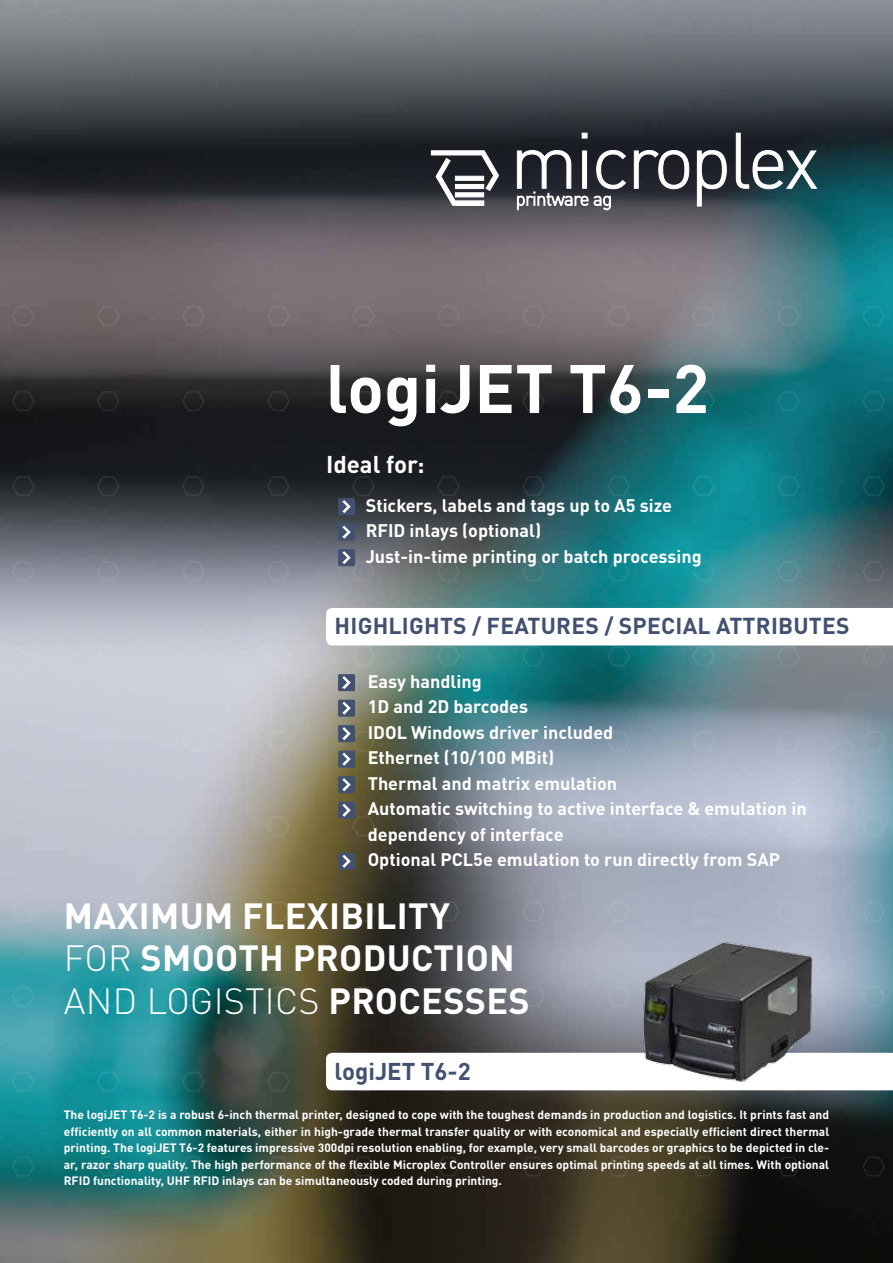
<style>
.page{position:relative;width:893px;height:1263px;background:#fff}
.page>*{position:absolute;margin:0;border:0;box-sizing:border-box;transform-origin:0 0}
.t1{font:700 67.5px "DIN Pro";color:#fff}
.t2{font:700 36px/42px "DIN Pro";letter-spacing:.01em;color:#fff}
.t3{font:700 24px "DIN Pro";color:#41516f}
.t4{font:700 24px "DIN Pro";color:#fff}
.t5{font:700 22.8px "DIN Pro";letter-spacing:.01em;color:#41516f}
.t6{font:700 18px/25.5px "DIN Pro";color:#fff}
.t7{font:700 12px/16.5px "DIN Pro";color:#fff;text-align:justify}
.s1{font-weight:300}
</style>
<div class="page">
<img style="left:0;top:0;width:893px;height:1263px">
<svg style="left:431px;top:150px;width:68px;height:56px"></svg>
<hr style="left:455px;top:201px;width:29px;height:4px;background:#fff">
<div style="left:455px;top:184px;width:29px;height:5px;background:#fff"></div>
<svg style="left:455px;top:176px;width:29px;height:5px"></svg>
<hr style="left:455px;top:193px;width:29px;height:4px;background:#fff">
<svg style="left:634px;top:150px;width:55px;height:39px"></svg>
<svg style="left:697px;top:150px;width:30px;height:56px"></svg>
<svg style="left:736px;top:133px;width:81px;height:56px"></svg>
<svg style="left:517px;top:133px;width:109px;height:77px"></svg>
<svg style="left:11px;top:305px;width:25px;height:22px"></svg>
<svg style="left:96px;top:305px;width:25px;height:22px"></svg>
<svg style="left:181px;top:305px;width:25px;height:22px"></svg>
<svg style="left:266px;top:305px;width:25px;height:22px"></svg>
<svg style="left:351px;top:305px;width:25px;height:22px"></svg>
<svg style="left:436px;top:305px;width:25px;height:22px"></svg>
<svg style="left:521px;top:305px;width:25px;height:22px"></svg>
<svg style="left:606px;top:305px;width:25px;height:22px"></svg>
<svg style="left:691px;top:305px;width:25px;height:22px"></svg>
<svg style="left:776px;top:305px;width:25px;height:22px"></svg>
<svg style="left:861px;top:305px;width:25px;height:22px"></svg>
<svg style="left:11px;top:390px;width:25px;height:22px"></svg>
<svg style="left:96px;top:390px;width:25px;height:22px"></svg>
<svg style="left:181px;top:390px;width:25px;height:22px"></svg>
<svg style="left:266px;top:390px;width:25px;height:22px"></svg>
<svg style="left:351px;top:390px;width:25px;height:22px"></svg>
<svg style="left:436px;top:390px;width:25px;height:22px"></svg>
<svg style="left:521px;top:390px;width:25px;height:22px"></svg>
<svg style="left:606px;top:390px;width:25px;height:22px"></svg>
<svg style="left:691px;top:390px;width:25px;height:22px"></svg>
<svg style="left:776px;top:390px;width:25px;height:22px"></svg>
<svg style="left:861px;top:390px;width:25px;height:22px"></svg>
<svg style="left:11px;top:475px;width:25px;height:22px"></svg>
<svg style="left:96px;top:475px;width:25px;height:22px"></svg>
<svg style="left:181px;top:475px;width:25px;height:22px"></svg>
<svg style="left:266px;top:475px;width:25px;height:22px"></svg>
<svg style="left:436px;top:475px;width:25px;height:22px"></svg>
<svg style="left:521px;top:475px;width:25px;height:22px"></svg>
<svg style="left:606px;top:475px;width:25px;height:22px"></svg>
<svg style="left:691px;top:475px;width:25px;height:22px"></svg>
<svg style="left:776px;top:475px;width:25px;height:22px"></svg>
<svg style="left:861px;top:475px;width:25px;height:22px"></svg>
<svg style="left:11px;top:560px;width:25px;height:22px"></svg>
<svg style="left:96px;top:560px;width:25px;height:22px"></svg>
<svg style="left:181px;top:560px;width:25px;height:22px"></svg>
<svg style="left:266px;top:560px;width:25px;height:22px"></svg>
<svg style="left:436px;top:560px;width:25px;height:22px"></svg>
<svg style="left:521px;top:560px;width:25px;height:22px"></svg>
<svg style="left:606px;top:560px;width:25px;height:22px"></svg>
<svg style="left:691px;top:560px;width:25px;height:22px"></svg>
<svg style="left:776px;top:560px;width:25px;height:22px"></svg>
<svg style="left:861px;top:560px;width:25px;height:22px"></svg>
<svg style="left:11px;top:645px;width:25px;height:22px"></svg>
<svg style="left:96px;top:645px;width:25px;height:22px"></svg>
<svg style="left:181px;top:645px;width:25px;height:22px"></svg>
<svg style="left:266px;top:645px;width:25px;height:22px"></svg>
<svg style="left:11px;top:730px;width:25px;height:22px"></svg>
<svg style="left:96px;top:730px;width:25px;height:22px"></svg>
<svg style="left:181px;top:730px;width:25px;height:22px"></svg>
<svg style="left:266px;top:730px;width:25px;height:22px"></svg>
<svg style="left:436px;top:730px;width:25px;height:22px"></svg>
<svg style="left:521px;top:730px;width:25px;height:22px"></svg>
<svg style="left:606px;top:730px;width:25px;height:22px"></svg>
<svg style="left:691px;top:730px;width:25px;height:22px"></svg>
<svg style="left:776px;top:730px;width:25px;height:22px"></svg>
<svg style="left:861px;top:730px;width:25px;height:22px"></svg>
<svg style="left:11px;top:815px;width:25px;height:22px"></svg>
<svg style="left:96px;top:815px;width:25px;height:22px"></svg>
<svg style="left:181px;top:815px;width:25px;height:22px"></svg>
<svg style="left:266px;top:815px;width:25px;height:22px"></svg>
<svg style="left:436px;top:815px;width:25px;height:22px"></svg>
<svg style="left:521px;top:815px;width:25px;height:22px"></svg>
<svg style="left:606px;top:815px;width:25px;height:22px"></svg>
<svg style="left:691px;top:815px;width:25px;height:22px"></svg>
<svg style="left:776px;top:815px;width:25px;height:22px"></svg>
<svg style="left:861px;top:815px;width:25px;height:22px"></svg>
<svg style="left:11px;top:900px;width:25px;height:22px"></svg>
<svg style="left:96px;top:900px;width:25px;height:22px"></svg>
<svg style="left:181px;top:900px;width:25px;height:22px"></svg>
<svg style="left:266px;top:900px;width:25px;height:22px"></svg>
<svg style="left:351px;top:900px;width:25px;height:22px"></svg>
<svg style="left:436px;top:900px;width:25px;height:22px"></svg>
<svg style="left:521px;top:900px;width:25px;height:22px"></svg>
<svg style="left:606px;top:900px;width:25px;height:22px"></svg>
<svg style="left:691px;top:900px;width:25px;height:22px"></svg>
<svg style="left:776px;top:900px;width:25px;height:22px"></svg>
<svg style="left:861px;top:900px;width:25px;height:22px"></svg>
<svg style="left:11px;top:985px;width:25px;height:22px"></svg>
<svg style="left:96px;top:985px;width:25px;height:22px"></svg>
<svg style="left:181px;top:985px;width:25px;height:22px"></svg>
<svg style="left:266px;top:985px;width:25px;height:22px"></svg>
<svg style="left:351px;top:985px;width:25px;height:22px"></svg>
<svg style="left:436px;top:985px;width:25px;height:22px"></svg>
<svg style="left:521px;top:985px;width:25px;height:22px"></svg>
<svg style="left:606px;top:985px;width:5px;height:22px"></svg>
<svg style="left:861px;top:985px;width:25px;height:22px"></svg>
<svg style="left:11px;top:1070px;width:25px;height:22px"></svg>
<svg style="left:96px;top:1070px;width:25px;height:22px"></svg>
<svg style="left:181px;top:1070px;width:25px;height:22px"></svg>
<svg style="left:266px;top:1070px;width:25px;height:22px"></svg>
<svg style="left:11px;top:1155px;width:25px;height:22px"></svg>
<svg style="left:96px;top:1155px;width:25px;height:22px"></svg>
<svg style="left:181px;top:1155px;width:25px;height:22px"></svg>
<svg style="left:266px;top:1155px;width:25px;height:22px"></svg>
<svg style="left:351px;top:1155px;width:25px;height:22px"></svg>
<svg style="left:436px;top:1155px;width:25px;height:22px"></svg>
<svg style="left:521px;top:1155px;width:25px;height:22px"></svg>
<svg style="left:606px;top:1155px;width:25px;height:22px"></svg>
<svg style="left:691px;top:1155px;width:25px;height:22px"></svg>
<svg style="left:776px;top:1155px;width:25px;height:22px"></svg>
<svg style="left:861px;top:1155px;width:25px;height:22px"></svg>
<svg style="left:326px;top:1053px;width:567px;height:39px"></svg>
<div style="left:338px;top:498px;width:17px;height:17px;background:#41516f"></div>
<svg style="left:342px;top:475px;width:34px;height:38px"></svg>
<div style="left:338px;top:524px;width:17px;height:17px;background:#41516f"></div>
<svg style="left:342px;top:526px;width:9px;height:13px"></svg>
<div style="left:338px;top:549px;width:17px;height:17px;background:#41516f"></div>
<svg style="left:342px;top:551px;width:34px;height:31px"></svg>
<div style="left:338px;top:674px;width:17px;height:17px;background:#41516f"></div>
<svg style="left:342px;top:676px;width:9px;height:13px"></svg>
<div style="left:338px;top:700px;width:17px;height:17px;background:#41516f"></div>
<svg style="left:342px;top:702px;width:9px;height:13px"></svg>
<div style="left:338px;top:725px;width:17px;height:17px;background:#41516f"></div>
<div style="left:338px;top:751px;width:17px;height:17px;background:#41516f"></div>
<svg style="left:342px;top:727px;width:34px;height:39px"></svg>
<div style="left:338px;top:776px;width:17px;height:17px;background:#41516f"></div>
<svg style="left:342px;top:778px;width:9px;height:13px"></svg>
<div style="left:338px;top:802px;width:17px;height:17px;background:#41516f"></div>
<svg style="left:342px;top:804px;width:34px;height:33px"></svg>
<img style="left:611px;top:923px;width:241px;height:187px">
<svg style="left:326px;top:608px;width:567px;height:59px"></svg>
<div style="left:338px;top:853px;width:17px;height:17px;background:#41516f"></div>
<svg style="left:342px;top:855px;width:9px;height:13px"></svg>
<h1 class="t1" style="left:326px;top:336px;width:385px">logiJET T6-2</h1>
<h3 class="t4" style="left:326px;top:446px;width:100px">Ideal for:</h3>
<h3 class="t6" style="left:366px;top:491px;width:338px">Stickers, labels and tags up to A5 size<br>RFID inlays (optional)<br>Just-in-time printing or batch processing</h3>
<h3 class="t5" style="left:335px;top:608px;width:516px">HIGHLIGHTS / FEATURES / SPECIAL ATTRIBUTES</h3>
<p class="t6" style="left:368px;top:667px;width:440px">Easy handling<br>1D and 2D barcodes<br>IDOL Windows driver included<br>Ethernet (10/100 MBit)<br>Thermal and matrix emulation<br>Automatic switching to active interface &amp; emulation in dependency of interface<br>Optional PCL5e emulation to run directly from SAP</p>
<h2 class="t2" style="left:64px;top:893px;width:467px">MAXIMUM FLEXIBILITY<br><span class="s1">FOR</span> SMOOTH PRODUCTION<br><span class="s1">AND LOGISTICS</span> PROCESSES</h2>
<h3 class="t3" style="left:334px;top:1052px;width:138px">logiJET T6-2</h3>
<p class="t7" style="left:64px;top:1106px;width:767px">The logiJET T6-2 is a robust 6-inch thermal printer, designed to cope with the toughest demands in production and logistics. It prints fast and efficiently on all common materials, either in high-grade thermal transfer quality or with economical and especially efficient direct thermal printing. The logiJET T6-2 features impressive 300dpi resolution enabling, for example, very small barcodes or graphics to be depicted in cle&shy;ar, razor sharp quality. The high performance of the flexible Microplex Controller ensures optimal printing speeds at all times. With optional RFID functionality, UHF RFID inlays can be simultaneously coded during printing.</p>
</div>
